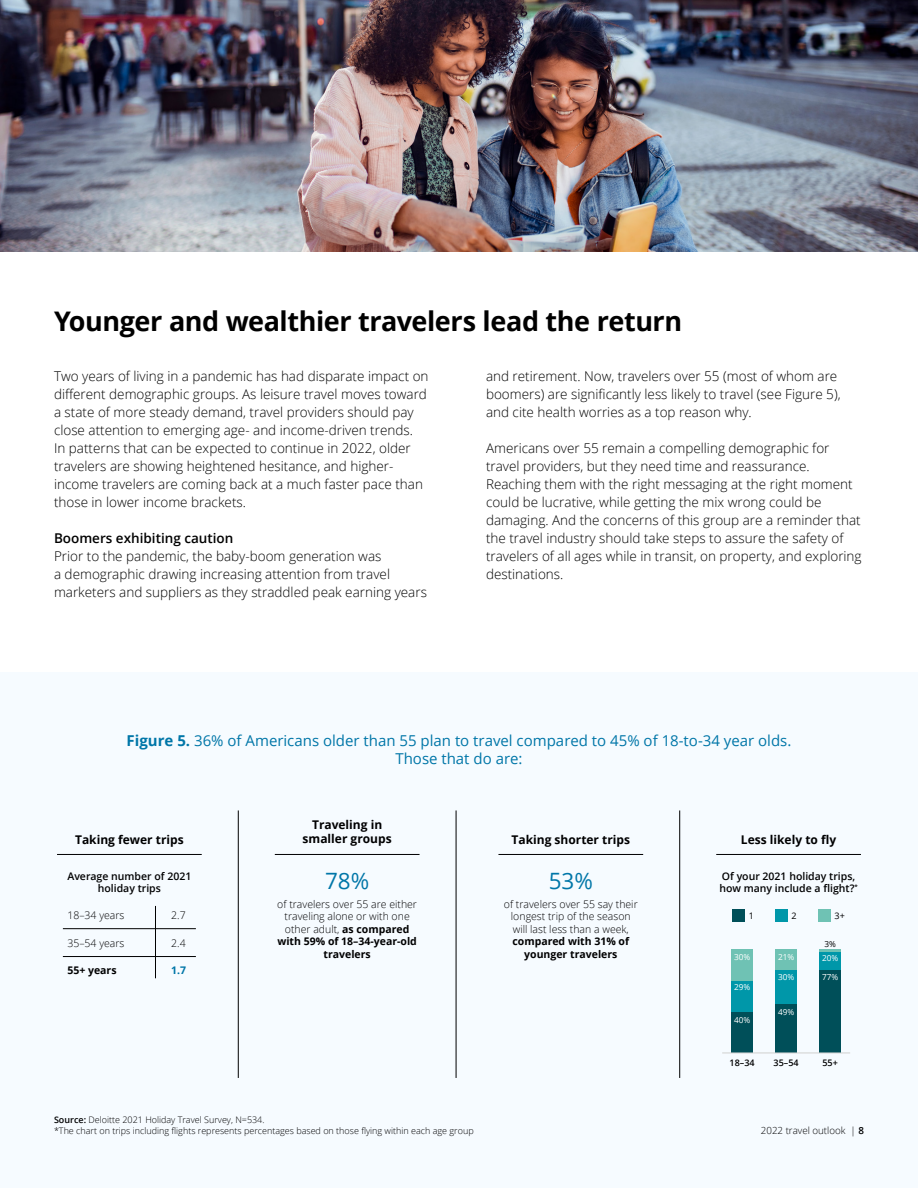
<style>
.page{position:relative;width:918px;height:1188px;background:#fff}
.page>*{position:absolute;margin:0;border:0;box-sizing:border-box;transform-origin:0 0}
.t1{font:700 27px "Open Sans";letter-spacing:-.015em;color:#000}
.t2{font:22.5px "Open Sans";color:#0076a8}
.t3{font:15px/18px "Open Sans";color:#0076a8;text-align:center}
.t4{font:300 13.5px/18px "Open Sans";color:#000}
.t5{font:600 13.5px "Open Sans";color:#000}
.t6{font:700 12px/14.4px "Open Sans";color:#000;text-align:center}
.t7{font:300 10.5px/12.6px "Open Sans";color:#000;text-align:center}
.t8{font:600 10.5px/12.6px "Open Sans";color:#000;text-align:center}
.t9{font:700 10.5px/12.6px "Open Sans";color:#000;text-align:center}
.t10{font:700 10.5px "Open Sans";color:#0076a8}
.t11{font:300 9.75px "Open Sans";color:#000}
.t12{font:300 9px/10.8px "Open Sans";color:#000}
.t13{font:600 9px "Open Sans";color:#000}
.t14{font:9px "Open Sans";color:#000}
.t15{font:8.25px "Open Sans";color:#fff}
.t16{font:8.25px "Open Sans";color:#000}
.s1{font-weight:700}
.s2{font-weight:600}
</style>
<div class="page">
<div style="left:0;top:672px;width:918px;height:516px;background:#f6fbff"></div>
<hr style="left:238px;top:810px;width:1px;height:268px;background:#000">
<hr style="left:679px;top:810px;width:1px;height:268px;background:#000">
<hr style="left:456px;top:810px;width:1px;height:268px;background:#000">
<hr style="left:57px;top:854px;width:145px;height:1px;background:#000">
<hr style="left:498px;top:854px;width:145px;height:1px;background:#000">
<hr style="left:275px;top:854px;width:145px;height:1px;background:#000">
<hr style="left:716px;top:854px;width:145px;height:1px;background:#000">
<hr style="left:63px;top:928px;width:133px;height:1px;background:#000">
<hr style="left:63px;top:956px;width:133px;height:1px;background:#000">
<hr style="left:155px;top:906px;width:1px;height:72px;background:#000">
<div style="left:732px;top:1012px;width:21px;height:41px;background:#004f59"></div>
<div style="left:732px;top:981px;width:21px;height:31px;background:#0097a9"></div>
<div style="left:732px;top:949px;width:21px;height:32px;background:#6fc2b4"></div>
<div style="left:776px;top:1004px;width:21px;height:49px;background:#004f59"></div>
<div style="left:776px;top:970px;width:21px;height:34px;background:#0097a9"></div>
<div style="left:776px;top:949px;width:21px;height:21px;background:#6fc2b4"></div>
<div style="left:820px;top:969px;width:21px;height:84px;background:#004f59"></div>
<div style="left:820px;top:951px;width:21px;height:19px;background:#0097a9"></div>
<hr style="left:820px;top:949px;width:21px;height:3px;background:#6fc2b4">
<hr style="left:722px;top:1053px;width:128px;height:1px;background:#d0d0ce">
<div style="left:732px;top:909px;width:12px;height:13px;background:#004f59"></div>
<div style="left:775px;top:909px;width:12px;height:13px;background:#0097a9"></div>
<div style="left:818px;top:909px;width:12px;height:13px;background:#6fc2b4"></div>
<img style="left:0;top:0;width:918px;height:251px">
<h1 class="t1" style="left:54px;top:302px;width:630px">Younger and wealthier travelers lead the return</h1>
<p class="t4" style="left:54px;top:367px;width:376px">Two years of living in a pandemic has had disparate impact on different demographic groups. As leisure travel moves toward a state of more steady demand, travel providers should pay close attention to emerging age- and income-driven trends.<br>In patterns that can be expected to continue in 2022, older travelers are showing heightened hesitance, and higher&shy;income travelers are coming back at a much faster pace than those in lower income brackets.</p>
<p class="t5" style="left:54px;top:529px;width:181px">Boomers exhibiting caution</p>
<p class="t4" style="left:54px;top:547px;width:374px">Prior to the pandemic, the baby-boom generation was<br>a demographic drawing increasing attention from travel marketers and suppliers as they straddled peak earning years</p>
<p class="t4" style="left:486px;top:367px;width:356px">and retirement. Now, travelers over 55 (most of whom are boomers) are significantly less likely to travel (see Figure 5), and cite health worries as a top reason why.</p>
<p class="t4" style="left:486px;top:439px;width:377px">Americans over 55 remain a compelling demographic for travel providers, but they need time and reassurance.<br>Reaching them with the right messaging at the right moment could be lucrative, while getting the mix wrong could be damaging. And the concerns of this group are a reminder that the travel industry should take steps to assure the safety of travelers of all ages while in transit, on property, and exploring destinations.</p>
<p class="t3" style="left:127px;top:731px;width:666px"><span class="s1">Figure 5.</span> 36% of Americans older than 55 plan to travel compared to 45% of 18-to-34 year olds.<br>Those that do are:</p>
<p class="t6" style="left:303px;top:817px;width:91px">Traveling in smaller groups</p>
<p class="t6" style="left:75px;top:832px;width:110px">Taking fewer trips</p>
<p class="t6" style="left:512px;top:832px;width:120px">Taking shorter trips</p>
<p class="t6" style="left:741px;top:832px;width:97px">Less likely to fly</p>
<p class="t8" style="left:67px;top:869px;width:125px">Average number of 2021 holiday trips</p>
<p class="t7" style="left:67px;top:908px;width:59px">18–34 years</p>
<p class="t7" style="left:67px;top:936px;width:59px">35–54 years</p>
<p class="t9" style="left:67px;top:964px;width:51px">55+ years</p>
<p class="t7" style="left:171px;top:908px;width:16px">2.7</p>
<p class="t7" style="left:171px;top:936px;width:16px">2.4</p>
<p class="t10" style="left:171px;top:963px;width:16px">1.7</p>
<h2 class="t2" style="left:325px;top:865px;width:46px">78%</h2>
<h2 class="t2" style="left:549px;top:865px;width:46px">53%</h2>
<p class="t8" style="left:719px;top:869px;width:140px;text-align:left">Of your 2021 holiday trips, how many include a flight?<sup>*</sup></p>
<p class="t7" style="left:277px;top:897px;width:141px">of travelers over 55 are either traveling alone or with one other adult, <span class="s1">as compared with 59% of 18–34-year-old travelers</span></p>
<p class="t7" style="left:504px;top:897px;width:135px">of travelers over 55 say their longest trip of the season will last less than a week,</p>
<p class="t9" style="left:512px;top:935px;width:118px">compared with 31% of younger travelers</p>
<p class="t14" style="left:749px;top:910px;width:7px">1</p>
<p class="t14" style="left:792px;top:910px;width:7px">2</p>
<p class="t14" style="left:835px;top:910px;width:12px">3+</p>
<p class="t15" style="left:734px;top:951px;width:18px">30%</p>
<p class="t15" style="left:734px;top:981px;width:18px">29%</p>
<p class="t15" style="left:734px;top:1014px;width:18px">40%</p>
<p class="t15" style="left:778px;top:951px;width:18px">21%</p>
<p class="t15" style="left:778px;top:971px;width:18px">30%</p>
<p class="t15" style="left:778px;top:1006px;width:18px">49%</p>
<p class="t16" style="left:824px;top:938px;width:13px">3%</p>
<p class="t15" style="left:822px;top:952px;width:18px">20%</p>
<p class="t15" style="left:822px;top:971px;width:18px">77%</p>
<p class="t13" style="left:730px;top:1057px;width:27px">18–34</p>
<p class="t13" style="left:774px;top:1057px;width:27px">35–54</p>
<p class="t13" style="left:822px;top:1057px;width:17px">55+</p>
<p class="t12" style="left:54px;top:1114px;width:421px"><span class="s2">Source:</span> Deloitte 2021 Holiday Travel Survey, N=534.<br>*The chart on trips including flights represents percentages based on those flying within each age group</p>
<p class="t11" style="left:761px;top:1124px;width:105px">2022 travel outlook | <span class="s2">8</span></p>
</div>
